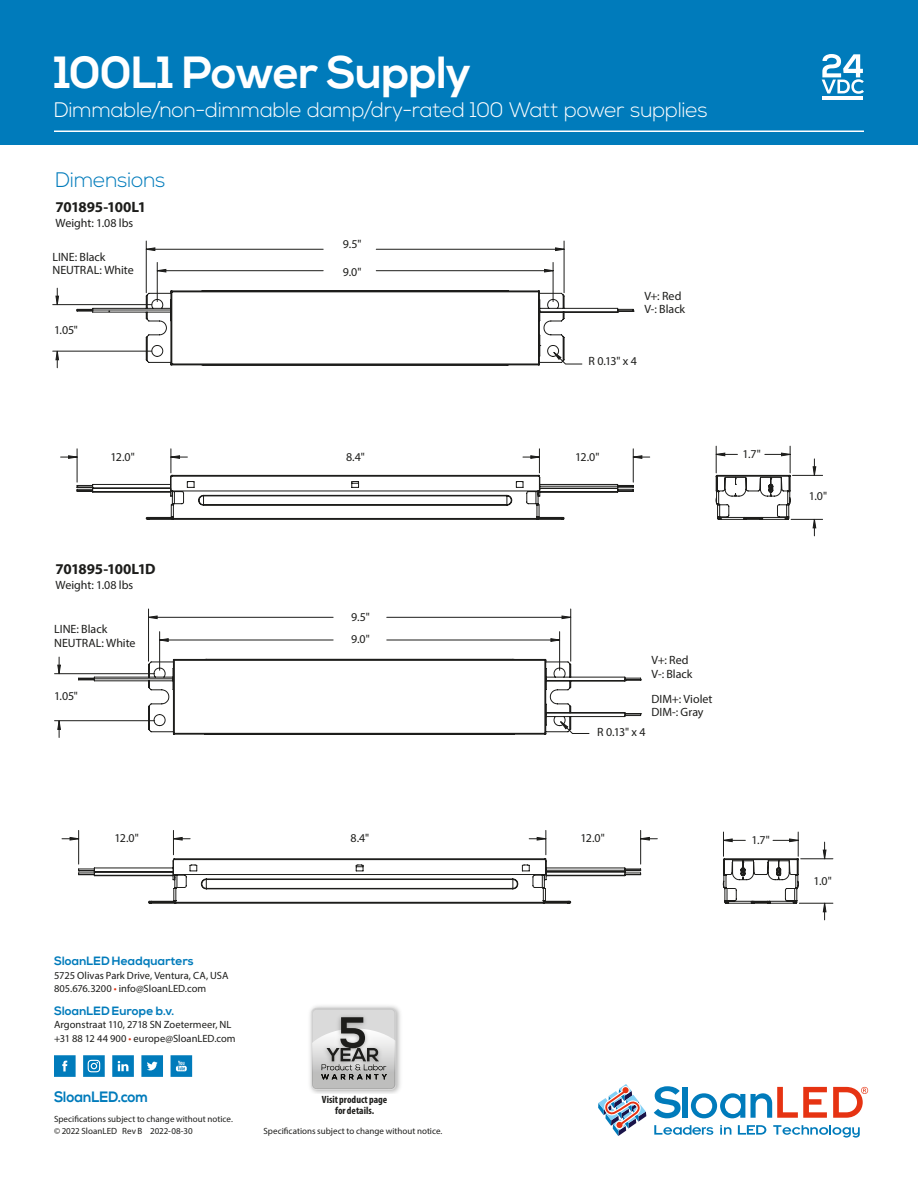
<style>
.page{position:relative;width:918px;height:1188px;background:#fff}
.page>*{position:absolute;margin:0;border:0;box-sizing:border-box;transform-origin:0 0}
.t1{font:700 45px "Nexa";letter-spacing:-.015em;color:#fff}
.t2{font:300 21px "Nexa";letter-spacing:-.01em;color:#fff}
.t3{font:300 21px "Nexa";letter-spacing:-.01em;color:#007bbb}
.t4{font:700 15px "Myriad Pro";letter-spacing:-.03em;color:#1d1d1b}
.t5{font:700 15px "Nexa";letter-spacing:-.01em;color:#007bbb;scale:.95 1}
.t6{font:12px/13.5px "Myriad Pro";color:#1d1d1b}
.t7{font:700 12px "Nexa";letter-spacing:.01em;color:#007bbb}
.t8{font:10.5px/13.5px "Myriad Pro";color:#1d1d1b}
.t9{font:700 condensed 10.5px/11.2px "Myriad Pro";color:#1d1d1b;text-align:center}
.t10{font:9px/12px "Myriad Pro";color:#1d1d1b}
.s1{color:#e63312}
</style>
<div class="page">
<img style="left:310px;top:1005px;width:91px;height:88px">
<div style="left:311px;top:1008px;width:85px;height:82px;border:2px solid #fff;border-radius:5px"></div>
<svg style="left:312px;top:1009px;width:83px;height:80px"></svg>
<svg style="left:54px;top:1055px;width:22px;height:22px"></svg>
<svg style="left:112px;top:1055px;width:22px;height:22px"></svg>
<svg style="left:141px;top:1055px;width:22px;height:22px"></svg>
<svg style="left:171px;top:1055px;width:21px;height:22px"></svg>
<svg style="left:83px;top:1055px;width:22px;height:22px"></svg>
<svg style="left:598px;top:1084px;width:48px;height:52px"></svg>
<svg style="left:833px;top:1087px;width:35px;height:31px"></svg>
<svg style="left:654px;top:1125px;width:59px;height:10px"></svg>
<svg style="left:720px;top:1125px;width:11px;height:10px"></svg>
<svg style="left:773px;top:1125px;width:87px;height:13px"></svg>
<svg style="left:738px;top:1125px;width:28px;height:10px"></svg>
<svg style="left:654px;top:1086px;width:27px;height:32px"></svg>
<div style="left:683px;top:1087px;width:5px;height:31px;background:#007bbb"></div>
<svg style="left:691px;top:1093px;width:54px;height:25px"></svg>
<svg style="left:751px;top:1087px;width:76px;height:31px"></svg>
<hr style="left:148px;top:609px;width:1px;height:52px;background:#1d1d1b">
<hr style="left:570px;top:609px;width:1px;height:52px;background:#1d1d1b">
<hr style="left:801px;top:859px;width:32px;height:1px;background:#1d1d1b">
<hr style="left:799px;top:903px;width:34px;height:1px;background:#1d1d1b">
<svg style="left:149px;top:616px;width:677px;height:296px"></svg>
<svg style="left:78px;top:659px;width:721px;height:245px"></svg>
<hr style="left:640px;top:830px;width:1px;height:34px;background:#1d1d1b">
<hr style="left:78px;top:830px;width:1px;height:34px;background:#1d1d1b">
<svg style="left:62px;top:830px;width:595px;height:25px"></svg>
<hr style="left:55px;top:673px;width:100px;height:1px;background:#1d1d1b">
<hr style="left:55px;top:720px;width:100px;height:1px;background:#1d1d1b">
<svg style="left:57px;top:657px;width:4px;height:17px"></svg>
<svg style="left:57px;top:720px;width:4px;height:17px"></svg>
<svg style="left:560px;top:721px;width:30px;height:13px"></svg>
<hr style="left:564px;top:241px;width:1px;height:52px;background:#1d1d1b">
<hr style="left:146px;top:241px;width:1px;height:52px;background:#1d1d1b">
<hr style="left:793px;top:475px;width:30px;height:1px;background:#1d1d1b">
<hr style="left:791px;top:519px;width:32px;height:1px;background:#1d1d1b">
<svg style="left:69px;top:248px;width:747px;height:280px"></svg>
<svg style="left:76px;top:290px;width:715px;height:230px"></svg>
<hr style="left:53px;top:304px;width:99px;height:1px;background:#1d1d1b">
<hr style="left:53px;top:351px;width:99px;height:1px;background:#1d1d1b">
<svg style="left:55px;top:288px;width:4px;height:17px"></svg>
<svg style="left:55px;top:351px;width:4px;height:17px"></svg>
<svg style="left:553px;top:352px;width:29px;height:12px"></svg>
<div style="left:0;top:0;width:918px;height:145px;background:#007bbb"></div>
<hr style="left:54px;top:130px;width:810px;height:2px;background:#fff">
<svg style="left:822px;top:54px;width:42px;height:40px"></svg>
<hr style="left:823px;top:96px;width:40px;height:4px;background:#fff">
<h1 class="t1" style="left:54px;top:46px;width:419px">100L1 Power Supply</h1>
<h2 class="t2" style="left:54px;top:98px;width:656px">Dimmable/non-dimmable damp/dry-rated 100 Watt power supplies</h2>
<h2 class="t3" style="left:56px;top:168px;width:112px">Dimensions</h2>
<p class="t4" style="left:56px;top:197px;width:92px">701895-100L1</p>
<p class="t6" style="left:56px;top:216px;width:79px">Weight: 1.08 lbs</p>
<p class="t6" style="left:53px;top:250px;width:83px">LINE: Black<br>NEUTRAL: White</p>
<p class="t6" style="left:54px;top:323px;width:26px">1.05"</p>
<p class="t6" style="left:343px;top:237px;width:20px">9.5"</p>
<p class="t6" style="left:343px;top:265px;width:20px">9.0"</p>
<p class="t6" style="left:111px;top:450px;width:26px">12.0"</p>
<p class="t6" style="left:346px;top:450px;width:20px">8.4"</p>
<p class="t4" style="left:56px;top:560px;width:102px">701895-100L1D</p>
<p class="t6" style="left:56px;top:578px;width:79px">Weight: 1.08 lbs</p>
<p class="t6" style="left:54px;top:623px;width:83px">LINE: Black<br>NEUTRAL: White</p>
<p class="t6" style="left:54px;top:689px;width:26px">1.05"</p>
<p class="t6" style="left:351px;top:610px;width:20px">9.5"</p>
<p class="t6" style="left:351px;top:632px;width:20px">9.0"</p>
<p class="t6" style="left:115px;top:831px;width:26px">12.0"</p>
<p class="t6" style="left:351px;top:831px;width:20px">8.4"</p>
<p class="t7" style="left:54px;top:954px;width:141px">SloanLED Headquarters</p>
<p class="t8" style="left:54px;top:968px;width:176px">5725 Olivas Park Drive, Ventura, CA, USA<br>805.676.3200 <span class="s1">•</span> info@SloanLED.com</p>
<p class="t7" style="left:54px;top:1004px;width:122px">SloanLED Europe b.v.</p>
<p class="t8" style="left:54px;top:1018px;width:183px">Argonstraat 110, 2718 SN Zoetermeer, NL +31 88 12 44 900 <span class="s1">•</span> europe@SloanLED.com</p>
<p class="t5" style="left:54px;top:1088px;width:101px">SloanLED.com</p>
<p class="t10" style="left:54px;top:1113px;width:180px">Specifications subject to change without notice. © 2022 SloanLED Rev B 2022-08-30</p>
<p class="t9" style="left:322px;top:1093px;width:67px">Visit product page for details.</p>
<p class="t10" style="left:264px;top:1125px;width:180px">Specifications subject to change without notice.</p>
<p class="t6" style="left:644px;top:289px;width:42px">V+: Red<br>V-: Black</p>
<p class="t6" style="left:589px;top:354px;width:50px">R 0.13" x 4</p>
<p class="t6" style="left:575px;top:450px;width:26px">12.0"</p>
<p class="t6" style="left:743px;top:447px;width:20px">1.7"</p>
<p class="t6" style="left:652px;top:653px;width:42px">V+: Red<br>V-: Black</p>
<p class="t6" style="left:652px;top:692px;width:63px">DIM+: Violet<br>DIM-: Gray</p>
<p class="t6" style="left:597px;top:725px;width:50px">R 0.13" x 4</p>
<p class="t6" style="left:581px;top:831px;width:26px">12.0"</p>
<p class="t6" style="left:751px;top:833px;width:20px">1.7"</p>
<p class="t6" style="left:809px;top:489px;width:20px">1.0"</p>
<p class="t6" style="left:814px;top:874px;width:20px">1.0"</p>
</div>
